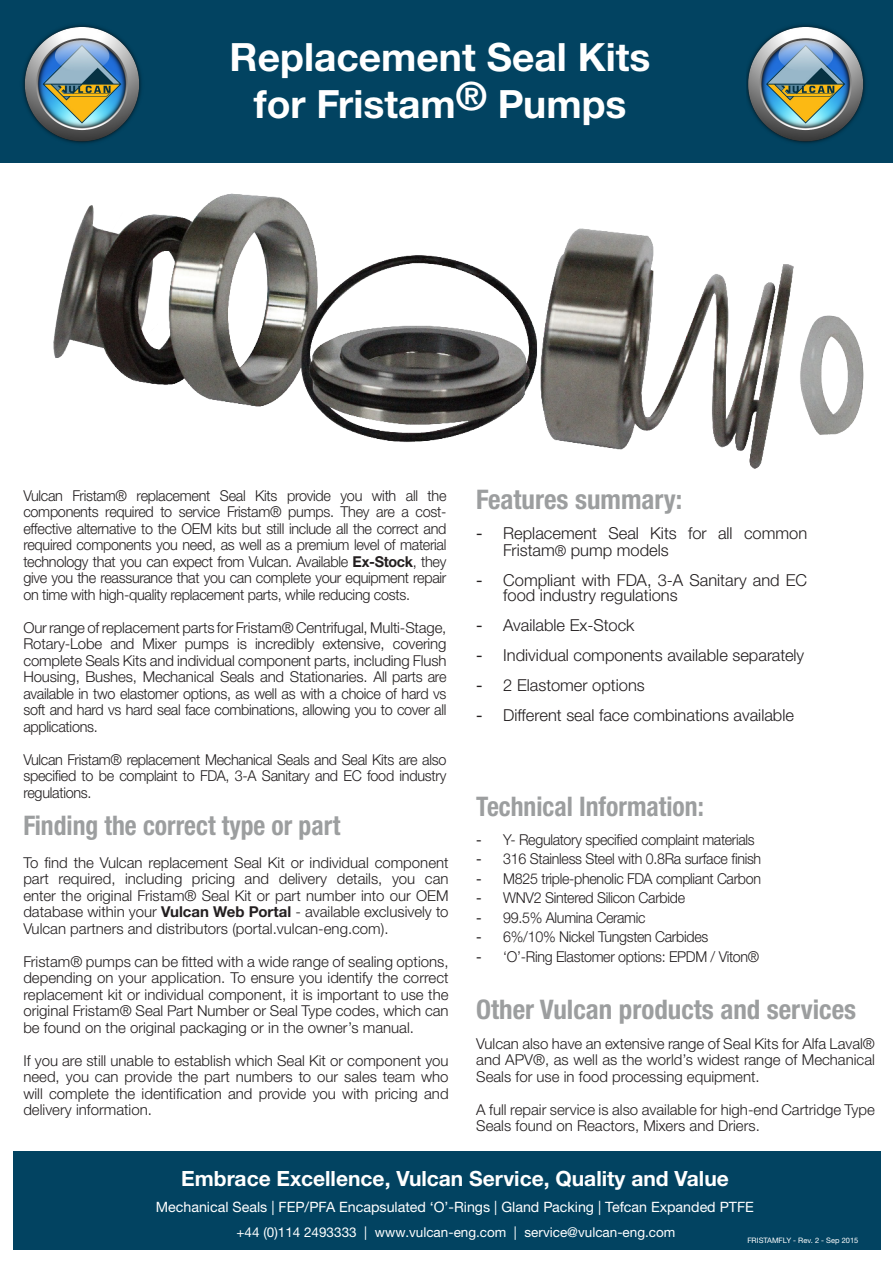
<style>
.page{position:relative;width:893px;height:1263px;background:#fff}
.page>*{position:absolute;margin:0;border:0;box-sizing:border-box;transform-origin:0 0}
.t1{font:700 39px "Helvetica Neue LTW1 G";color:#fff}
.t2{font:700 condensed 27px "Helvetica Neue LTW1 G";color:#9c9e9f;scale:.95 1}
.t3{font:700 condensed 27px "Helvetica Neue LTW1 G";color:#9c9e9f}
.t4{font:700 21px "Helvetica Neue LTW1 G";color:#fff}
.t5{font:300 16.5px/16.5px "Helvetica Neue LTW1 G";color:#231f20}
.t6{font:300 15px/16.5px "Helvetica Neue LTW1 G";letter-spacing:-.02em;color:#231f20;text-align:justify}
.t7{font:300 15px/16.5px "Helvetica Neue LTW1 G";letter-spacing:-.02em;color:#231f20;text-align:justify;scale:.96 1}
.t8{font:300 15px "Helvetica Neue LTW1 G";letter-spacing:-.02em;color:#231f20;scale:.95 1}
.t9{font:300 15px/16.5px "Helvetica Neue LTW1 G";color:#231f20}
.t10{font:14.25px "Helvetica Neue LTW1 G";color:#fff}
.t11{font:13.5px "Helvetica Neue LTW1 G";color:#fff}
.t12{font:7.5px "Helvetica Neue LTW1 G";color:#fff}
.s1{font-weight:700}
.s2{font-weight:400}
.s3{font-size:15px}
</style>
<div class="page">
<div style="left:0;top:0;width:893px;height:163px;background:#024361"></div>
<img style="left:22px;top:25px;width:120px;height:119px">
<img style="left:746px;top:25px;width:119px;height:119px">
<img style="left:53px;top:193px;width:811px;height:276px">
<div style="left:13px;top:1151px;width:867px;height:99px;background:#024361"></div>
<p class="t1" style="left:230px;top:34px;width:422px">Replacement Seal Kits</p>
<p class="t1" style="left:254px;top:80px;width:374px">for Fristam® Pumps</p>
<p class="t7" style="left:23px;top:487px;width:442px">Vulcan Fristam® replacement Seal Kits provide you with all the components required to service Fristam® pumps. They are a cost&shy;effective alternative to the OEM kits but still include all the correct and required components you need, as well as a premium level of material technology that you can expect from Vulcan. Available <span class="s1">Ex-Stock</span>, they give you the reassurance that you can complete your equipment repair on time with high-quality replacement parts, while reducing costs.</p>
<p class="t6" style="left:23px;top:619px;width:425px">Our range of replacement parts for Fristam® Centrifugal, Multi-Stage, Rotary-Lobe and Mixer pumps is incredibly extensive, covering complete Seals Kits and individual component parts, including Flush Housing, Bushes, Mechanical Seals and Stationaries. All parts are available in two elastomer options, as well as with a choice of hard vs soft and hard vs hard seal face combinations, allowing you to cover all applications.</p>
<p class="t7" style="left:23px;top:751px;width:442px">Vulcan Fristam® replacement Mechanical Seals and Seal Kits are also specified to be complaint to FDA, 3-A Sanitary and EC food industry regulations.</p>
<p class="t2" style="left:23px;top:809px;width:335px">Finding the correct type or part</p>
<p class="t6" style="left:23px;top:854px;width:427px">To find the Vulcan replacement Seal Kit or individual component part required, including pricing and delivery details, you can enter the original Fristam® Seal Kit or part number into our OEM database within your <span class="s1">Vulcan Web Portal</span> - available exclusively to Vulcan partners and distributors (portal.vulcan-eng.com).</p>
<p class="t6" style="left:23px;top:953px;width:427px">Fristam® pumps can be fitted with a wide range of sealing options, depending on your application. To ensure you identify the correct replacement kit or individual component, it is important to use the original Fristam® Seal Part Number or Seal Type codes, which can be found on the original packaging or in the owner’s manual.</p>
<p class="t6" style="left:23px;top:1052px;width:427px">If you are still unable to establish which Seal Kit or component you need, you can provide the part numbers to our sales team who will complete the identification and provide you with pricing and delivery information.</p>
<p class="t3" style="left:476px;top:484px;width:208px">Features summary:</p>
<p class="t5" style="left:503px;top:525px;width:305px;text-indent:-27px"><span class="s2">-</span> Replacement Seal Kits for all common<br>Fristam<span class="s3">®</span> pump models</p>
<p class="t5" style="left:503px;top:572px;width:305px;line-height:15px;text-indent:-27px"><span class="s2">-</span> Compliant with FDA, 3-A Sanitary and EC food industry regulations</p>
<p class="t5" style="left:476px;top:617px;width:160px"><span class="s2">-</span> Available Ex-Stock</p>
<p class="t5" style="left:476px;top:647px;width:330px"><span class="s2">-</span> Individual components available separately</p>
<p class="t5" style="left:476px;top:677px;width:170px"><span class="s2">-</span> 2 Elastomer options</p>
<p class="t5" style="left:476px;top:707px;width:319px"><span class="s2">-</span> Different seal face combinations available</p>
<p class="t2" style="left:476px;top:790px;width:241px">Technical Information:</p>
<p class="t8" style="left:476px;top:830px;width:295px"><span class="s2">-</span> Y- Regulatory specified complaint materials</p>
<p class="t8" style="left:476px;top:850px;width:302px"><span class="s2">-</span> 316 Stainless Steel with 0.8Ra surface finish</p>
<p class="t8" style="left:476px;top:869px;width:301px"><span class="s2">-</span> M825 triple-phenolic FDA compliant Carbon</p>
<p class="t8" style="left:476px;top:889px;width:221px"><span class="s2">-</span> WNV2 Sintered Silicon Carbide</p>
<p class="t8" style="left:476px;top:908px;width:180px"><span class="s2">-</span> 99.5% Alumina Ceramic</p>
<p class="t8" style="left:476px;top:928px;width:246px"><span class="s2">-</span> 6%/10% Nickel Tungsten Carbides</p>
<p class="t8" style="left:476px;top:947px;width:299px"><span class="s2">-</span> ‘O’-Ring Elastomer options: EPDM / Viton®</p>
<p class="t3" style="left:476px;top:993px;width:381px">Other Vulcan products and services</p>
<p class="t6" style="left:476px;top:1035px;width:400px">Vulcan also have an extensive range of Seal Kits for Alfa Laval® and APV®, as well as the world’s widest range of Mechanical Seals for use in food processing equipment.</p>
<p class="t9" style="left:476px;top:1101px;width:400px">A full repair service is also available for high-end Cartridge Type<br>Seals found on Reactors, Mixers and Driers.</p>
<p class="t4" style="left:181px;top:1165px;width:549px">Embrace Excellence, Vulcan Service, Quality and Value</p>
<p class="t11" style="left:236px;top:1224px;width:440px">+44 (0)114 2493333 | www.vulcan-eng.com | service@vulcan-eng.com</p>
<p class="t10" style="left:156px;top:1198px;width:600px">Mechanical Seals | FEP/PFA Encapsulated ‘O’-Rings | Gland Packing | Tefcan Expanded PTFE</p>
<p class="t12" style="left:747px;top:1236px;width:113px">FRISTAMFLY - Rev. 2 - Sep 2015</p>
</div>
